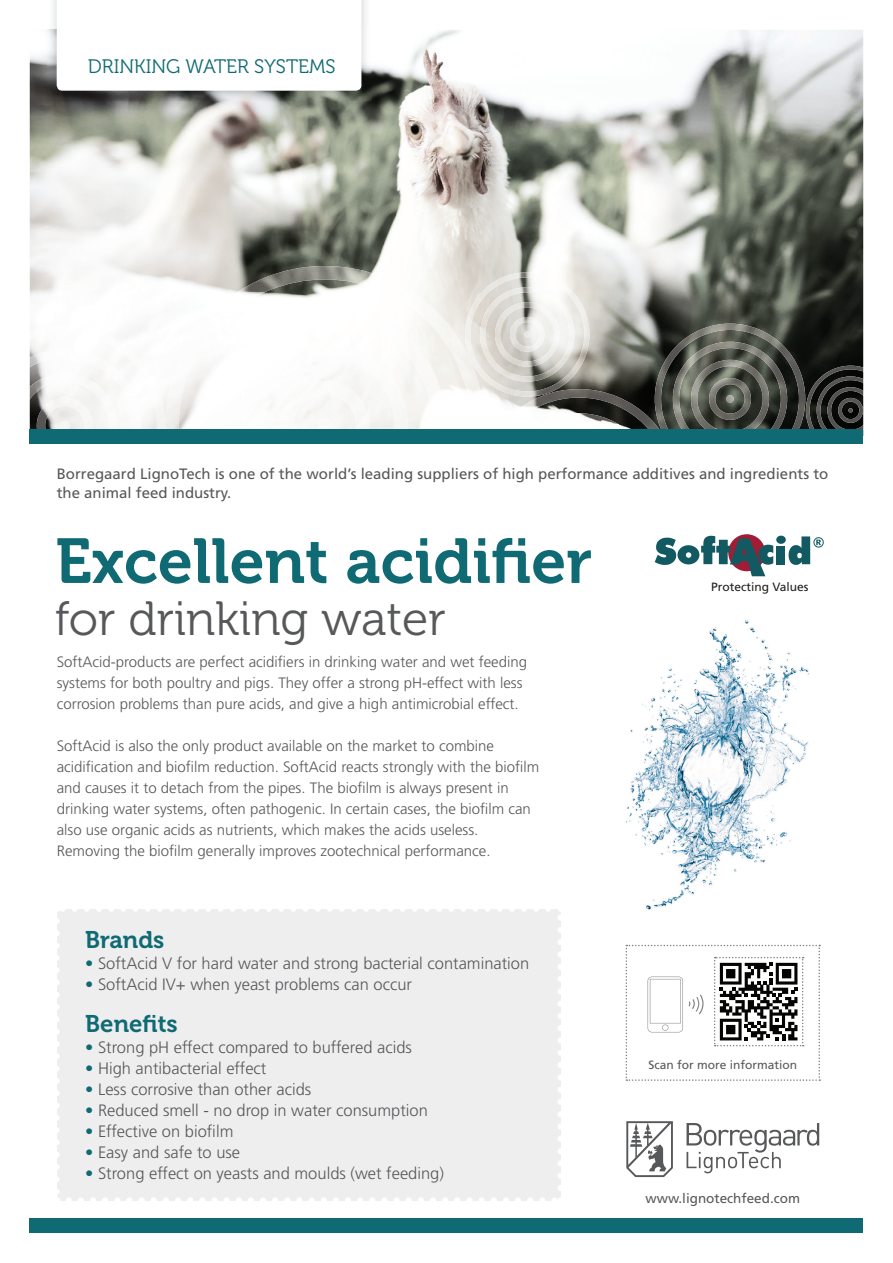
<style>
.page{position:relative;width:893px;height:1263px;background:#fff}
.page>*{position:absolute;margin:0;border:0;box-sizing:border-box;transform-origin:0 0}
.t1{font:63px "Museo 700";color:#0f6a73}
.t2{font:48px "Museo 300";color:#57585a}
.t3{font:24px "Museo 700";color:#0f6a73}
.t4{font:19.5px "Museo 300";color:#0f6a73}
.t5{font:300 16.5px "Frutiger";color:#57585a}
.t6{font:300 15px/21px "Frutiger";color:#57585a}
.t7{font:15px/19.5px "Frutiger";color:#57585a}
.t8{font:13.5px "Frutiger";color:#57585a}
.t9{font:12px "Frutiger";color:#57585a}
.t10{font:12px "Frutiger";color:#231f20}
.s1{color:#0f6a73}
</style>
<div class="page">
<img style="left:30px;top:30px;width:833px;height:301px">
<img style="left:30px;top:325px;width:135px;height:6px">
<img style="left:655px;top:324px;width:150px;height:7px">
<img style="left:484px;top:272px;width:105px;height:59px">
<img style="left:165px;top:266px;width:319px;height:65px">
<svg style="left:686px;top:1123px;width:133px;height:50px"></svg>
<svg style="left:626px;top:1121px;width:47px;height:56px"></svg>
<div style="left:30px;top:1219px;width:833px;height:14px;background:#0f6a73"></div>
<div style="left:57px;top:909px;width:503px;height:291px;background:#eeeeef"></div>
<svg style="left:69px;top:1198px;width:485px;height:3px"></svg>
<svg style="left:57px;top:921px;width:3px;height:279px"></svg>
<svg style="left:558px;top:909px;width:3px;height:279px"></svg>
<svg style="left:57px;top:909px;width:491px;height:3px"></svg>
<img style="left:626px;top:676px;width:183px;height:234px">
<img style="left:47px;top:0;width:324px;height:100px">
<svg style="left:57px;top:0;width:304px;height:91px"></svg>
<svg style="left:29px;top:331px;width:835px;height:345px"></svg>
<svg style="left:626px;top:945px;width:194px;height:136px"></svg>
<h3 class="t4" style="left:88px;top:56px;width:249px">DRINKING WATER SYSTEMS</h3>
<p class="t7" style="left:57px;top:464px;width:773px">Borregaard LignoTech is one of the world’s leading suppliers of high performance additives and ingredients to the animal feed industry.</p>
<h1 class="t1" style="left:55px;top:526px;width:538px">Excellent acidifier</h1>
<h2 class="t2" style="left:55px;top:592px;width:392px">for drinking water</h2>
<p class="t6" style="left:57px;top:651px;width:472px">SoftAcid-products are perfect acidifiers in drinking water and wet feeding systems for both poultry and pigs. They offer a strong pH-effect with less corrosion problems than pure acids, and give a high antimicrobial effect.</p>
<p class="t6" style="left:57px;top:735px;width:484px">SoftAcid is also the only product available on the market to combine acidification and biofilm reduction. SoftAcid reacts strongly with the biofilm and causes it to detach from the pipes. The biofilm is always present in drinking water systems, often pathogenic. In certain cases, the biofilm can also use organic acids as nutrients, which makes the acids useless.<br>Removing the biofilm generally improves zootechnical performance.</p>
<h3 class="t3" style="left:85px;top:926px;width:81px">Brands</h3>
<p class="t5" style="left:85px;top:954px;width:446px"><span class="s1">•</span> SoftAcid V for hard water and strong bacterial contamination</p>
<p class="t5" style="left:85px;top:975px;width:328px"><span class="s1">•</span> SoftAcid IV+ when yeast problems can occur</p>
<h3 class="t3" style="left:85px;top:1010px;width:94px">Benefits</h3>
<p class="t5" style="left:85px;top:1038px;width:328px"><span class="s1">•</span> Strong pH effect compared to buffered acids</p>
<p class="t5" style="left:85px;top:1059px;width:183px"><span class="s1">•</span> High antibacterial effect</p>
<p class="t5" style="left:85px;top:1080px;width:228px"><span class="s1">•</span> Less corrosive than other acids</p>
<p class="t5" style="left:85px;top:1101px;width:344px"><span class="s1">•</span> Reduced smell - no drop in water consumption</p>
<p class="t5" style="left:85px;top:1122px;width:150px"><span class="s1">•</span> Effective on biofilm</p>
<p class="t5" style="left:85px;top:1143px;width:156px"><span class="s1">•</span> Easy and safe to use</p>
<p class="t5" style="left:85px;top:1164px;width:360px"><span class="s1">•</span> Strong effect on yeasts and moulds (wet feeding)</p>
<p class="t10" style="left:711px;top:580px;width:99px">Protecting Values</p>
<p class="t9" style="left:648px;top:1057px;width:150px">Scan for more information</p>
<p class="t8" style="left:645px;top:1191px;width:156px">www.lignotechfeed.com</p>
</div>
